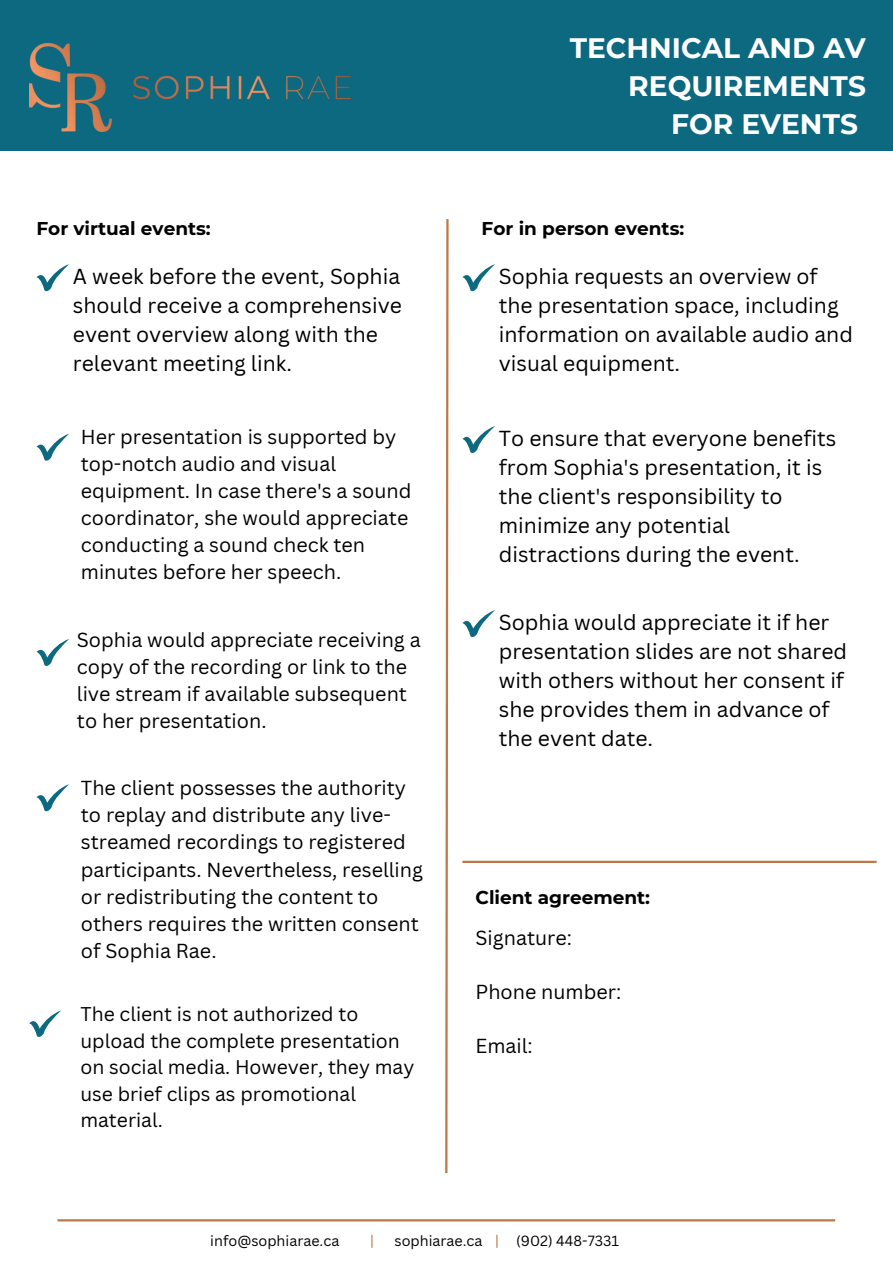
<style>
.page{position:relative;width:893px;height:1264px;background:#fff}
.page>*{position:absolute;margin:0;border:0;box-sizing:border-box;transform-origin:0 0}
.t1{font:700 28.05px/38.2px "Montserrat";color:#fff;text-align:right}
.t2{font:21.15px/29px "Canva Sans";color:#000}
.t3{font:19.8px/27px "Canva Sans";color:#000}
.t4{font:19.35px/26.5px "Canva Sans";color:#000}
.t5{font:700 18.45px "Montserrat";color:#000}
.t6{font:14.4px "Canva Sans";color:#000}
</style>
<div class="page">
<div style="left:0;top:0;width:892px;height:151px;background:#0c6980"></div>
<img style="left:29px;top:44px;width:322px;height:87px">
<hr style="left:57px;top:1219px;width:778px;height:2px;background:#bc7847">
<svg style="left:371px;top:1234px;width:1px;height:13px"></svg>
<svg style="left:496px;top:1234px;width:1px;height:13px"></svg>
<svg style="left:36px;top:264px;width:33px;height:28px"></svg>
<svg style="left:36px;top:433px;width:33px;height:28px"></svg>
<svg style="left:445px;top:219px;width:4px;height:955px"></svg>
<svg style="left:36px;top:639px;width:33px;height:27px"></svg>
<svg style="left:36px;top:784px;width:33px;height:28px"></svg>
<svg style="left:29px;top:1010px;width:32px;height:27px"></svg>
<hr style="left:462px;top:860px;width:414px;height:3px;background:#bc7847">
<svg style="left:462px;top:264px;width:33px;height:28px"></svg>
<svg style="left:462px;top:426px;width:33px;height:27px"></svg>
<svg style="left:462px;top:610px;width:33px;height:27px"></svg>
<p class="t5" style="left:36px;top:217px;width:176px">For virtual events:</p>
<p class="t2" style="left:73px;top:262px;width:330px">A week before the event, Sophia should receive a comprehensive event overview along with the relevant meeting link.</p>
<p class="t3" style="left:81px;top:423px;width:332px">Her presentation is supported by top-notch audio and visual equipment. In case there's a sound coordinator, she would appreciate conducting a sound check ten minutes before her speech.</p>
<p class="t3" style="left:77px;top:626px;width:345px">Sophia would appreciate receiving a copy of the recording or link to the live stream if available subsequent to her presentation.</p>
<p class="t3" style="left:81px;top:774px;width:343px">The client possesses the authority to replay and distribute any live&shy;streamed recordings to registered participants. Nevertheless, reselling or redistributing the content to others requires the written consent of Sophia Rae.</p>
<p class="t4" style="left:80px;top:1000px;width:335px">The client is not authorized to upload the complete presentation on social media. However, they may use brief clips as promotional material.</p>
<p class="t1" style="left:569px;top:28px;width:298px">TECHNICAL AND AV<br>REQUIREMENTS<br>FOR EVENTS</p>
<p class="t5" style="left:481px;top:217px;width:204px">For in person events:</p>
<p class="t2" style="left:499px;top:262px;width:355px">Sophia requests an overview of the presentation space, including information on available audio and visual equipment.</p>
<p class="t2" style="left:499px;top:423px;width:339px">To ensure that everyone benefits from Sophia's presentation, it is the client's responsibility to minimize any potential distractions during the event.</p>
<p class="t2" style="left:499px;top:607px;width:350px">Sophia would appreciate it if her presentation slides are not shared with others without her consent if she provides them in advance of the event date.</p>
<p class="t5" style="left:475px;top:886px;width:176px">Client agreement:</p>
<p class="t3" style="left:475px;top:923px;width:98px">Signature:</p>
<p class="t3" style="left:475px;top:977px;width:147px">Phone number:</p>
<p class="t3" style="left:475px;top:1031px;width:59px">Email:</p>
<p class="t6" style="left:210px;top:1230px;width:131px">info@sophiarae.ca</p>
<p class="t6" style="left:394px;top:1230px;width:89px">sophiarae.ca</p>
<p class="t6" style="left:516px;top:1230px;width:104px">(902) 448-7331</p>
</div>
